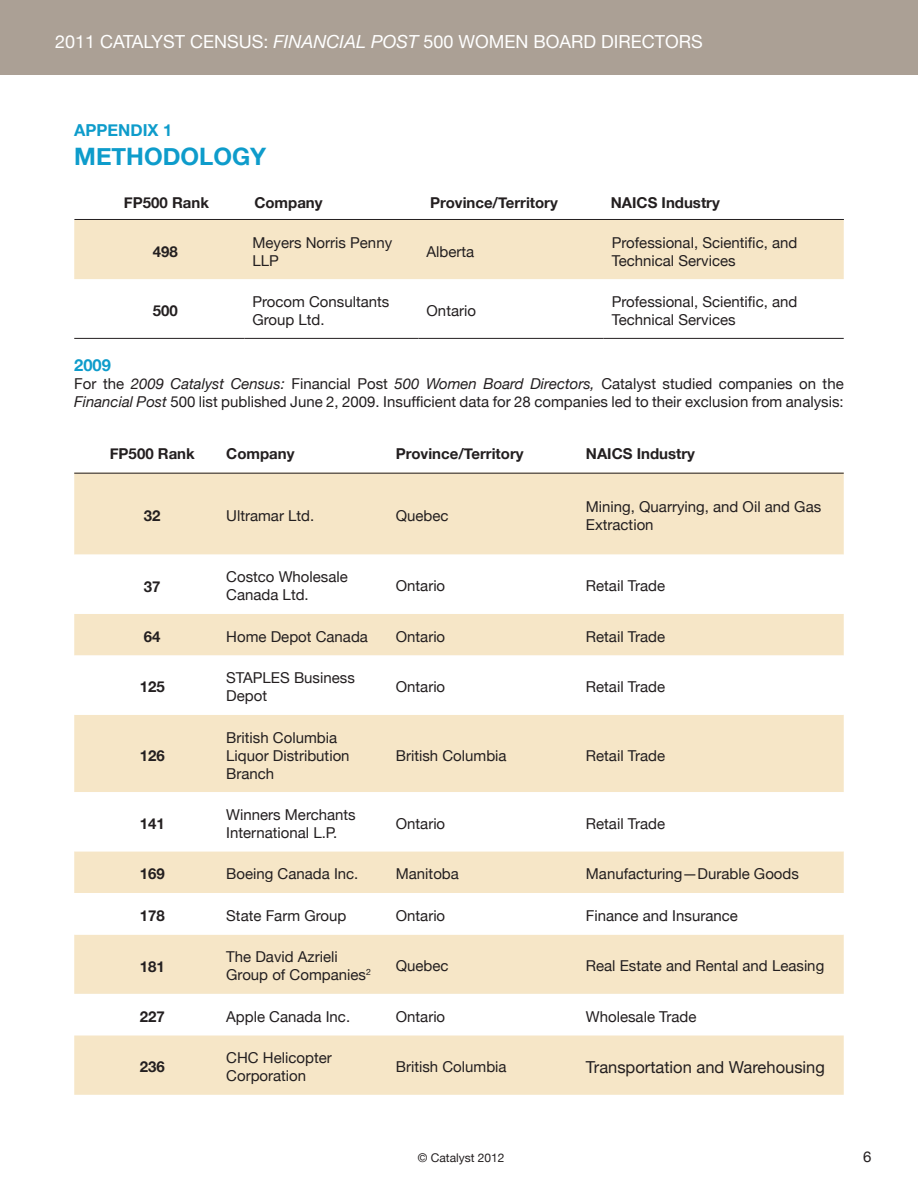
<style>
.page{position:relative;width:918px;height:1188px;background:#fff}
.page>*{position:absolute;margin:0;border:0;box-sizing:border-box;transform-origin:0 0}
.Table_title{font:700 24px "Helvetica Neue";color:#0e9ccb}
.t1{font:18px "Helvetica Neue";color:#fff}
.t2{font:16.5px "Helvetica Neue";color:#231f20}
.Table{font:700 16.5px "Helvetica Neue";color:#0e9ccb}
.body{font:700 16.5px "Helvetica Neue";color:#0e9ccb}
.body-2{font:15px/18px "Helvetica Neue";color:#231f20}
.t3{font:700 15px "Helvetica Neue";color:#231f20}
.t4{font:12px "Helvetica Neue";color:#231f20}
.s1{font-style:italic}
</style>
<div class="page">
<div style="left:0;top:0;width:918px;height:74px;background:#aba095"></div>
<div style="left:74px;top:220px;width:770px;height:59px;background:#f6e6c7"></div>
<hr style="left:74px;top:338px;width:170px;height:1px;background:#231f20">
<hr style="left:244px;top:338px;width:174px;height:1px;background:#231f20">
<hr style="left:418px;top:338px;width:186px;height:1px;background:#231f20">
<hr style="left:604px;top:338px;width:240px;height:1px;background:#231f20">
<svg style="left:74px;top:472px;width:770px;height:1px"></svg>
<div style="left:74px;top:474px;width:770px;height:81px;background:#f6e6c7"></div>
<svg style="left:74px;top:614px;width:770px;height:422px;fill:#f6e6c7"></svg>
<div style="left:74px;top:1036px;width:770px;height:59px;background:#f6e6c7"></div>
<hr style="left:74px;top:473px;width:770px;height:1px;background:#231f20">
<hr style="left:74px;top:219px;width:770px;height:1px;background:#231f20">
<p class="t1" style="left:55px;top:30px;width:649px">2011 CATALYST CENSUS: <span class="s1">FINANCIAL POST</span> 500 WOMEN BOARD DIRECTORS</p>
<p class="Table" style="left:74px;top:120px;width:100px">APPENDIX 1</p>
<p class="Table_title" style="left:74px;top:141px;width:194px">METHODOLOGY</p>
<p class="t3" style="left:124px;top:194px;width:87px">FP500 Rank</p>
<p class="t3" style="left:254px;top:194px;width:70px">Company</p>
<p class="t3" style="left:430px;top:194px;width:129px">Province/Territory</p>
<p class="t3" style="left:611px;top:194px;width:111px">NAICS Industry</p>
<p class="t3" style="left:153px;top:242px;width:27px">498</p>
<p class="body-2" style="left:252px;top:233px;width:141px">Meyers Norris Penny<br>LLP</p>
<p class="body-2" style="left:427px;top:242px;width:49px">Alberta</p>
<p class="body-2" style="left:612px;top:233px;width:187px">Professional, Scientific, and<br>Technical Services</p>
<p class="t3" style="left:153px;top:301px;width:27px">500</p>
<p class="body-2" style="left:252px;top:292px;width:138px">Procom Consultants<br>Group Ltd.</p>
<p class="body-2" style="left:427px;top:301px;width:51px">Ontario</p>
<p class="body-2" style="left:612px;top:292px;width:187px">Professional, Scientific, and<br>Technical Services</p>
<p class="body" style="left:74px;top:354px;width:38px">2009</p>
<p class="body-2" style="left:74px;top:374px;width:771px">For the <span class="s1">2009 Catalyst Census:</span> Financial Post <span class="s1">500 Women Board Directors,</span> Catalyst studied companies on the<br><span class="s1">Financial Post</span> 500 list published June 2, 2009. Insufficient data for 28 companies led to their exclusion from analysis:</p>
<p class="t3" style="left:110px;top:444px;width:87px">FP500 Rank</p>
<p class="t3" style="left:226px;top:444px;width:70px">Company</p>
<p class="t3" style="left:396px;top:444px;width:129px">Province/Territory</p>
<p class="t3" style="left:586px;top:444px;width:111px">NAICS Industry</p>
<p class="t3" style="left:144px;top:506px;width:18px">32</p>
<p class="body-2" style="left:226px;top:506px;width:90px">Ultramar Ltd.</p>
<p class="body-2" style="left:396px;top:506px;width:54px">Quebec</p>
<p class="body-2" style="left:586px;top:497px;width:237px">Mining, Quarrying, and Oil and Gas<br>Extraction</p>
<p class="t3" style="left:144px;top:577px;width:18px">37</p>
<p class="body-2" style="left:226px;top:568px;width:123px">Costco Wholesale<br>Canada Ltd.</p>
<p class="body-2" style="left:396px;top:577px;width:51px">Ontario</p>
<p class="body-2" style="left:586px;top:577px;width:81px">Retail Trade</p>
<p class="t3" style="left:144px;top:627px;width:18px">64</p>
<p class="body-2" style="left:226px;top:627px;width:143px">Home Depot Canada</p>
<p class="body-2" style="left:396px;top:627px;width:51px">Ontario</p>
<p class="body-2" style="left:586px;top:627px;width:81px">Retail Trade</p>
<p class="t3" style="left:140px;top:678px;width:27px">125</p>
<p class="body-2" style="left:226px;top:669px;width:130px">STAPLES Business<br>Depot</p>
<p class="body-2" style="left:396px;top:678px;width:51px">Ontario</p>
<p class="body-2" style="left:586px;top:678px;width:81px">Retail Trade</p>
<p class="t3" style="left:140px;top:746px;width:27px">126</p>
<p class="body-2" style="left:226px;top:728px;width:125px">British Columbia<br>Liquor Distribution<br>Branch</p>
<p class="body-2" style="left:396px;top:746px;width:112px">British Columbia</p>
<p class="body-2" style="left:586px;top:746px;width:81px">Retail Trade</p>
<p class="t3" style="left:140px;top:814px;width:27px">141</p>
<p class="body-2" style="left:226px;top:805px;width:131px">Winners Merchants<br>International L.P.</p>
<p class="body-2" style="left:396px;top:814px;width:51px">Ontario</p>
<p class="body-2" style="left:586px;top:814px;width:81px">Retail Trade</p>
<p class="t3" style="left:140px;top:865px;width:27px">169</p>
<p class="body-2" style="left:226px;top:865px;width:134px">Boeing Canada Inc.</p>
<p class="body-2" style="left:396px;top:865px;width:65px">Manitoba</p>
<p class="body-2" style="left:586px;top:865px;width:215px">Manufacturing—Durable Goods</p>
<p class="t3" style="left:140px;top:906px;width:27px">178</p>
<p class="body-2" style="left:226px;top:906px;width:122px">State Farm Group</p>
<p class="body-2" style="left:396px;top:906px;width:51px">Ontario</p>
<p class="body-2" style="left:586px;top:906px;width:153px">Finance and Insurance</p>
<p class="t3" style="left:140px;top:957px;width:27px">181</p>
<p class="body-2" style="left:226px;top:948px;width:146px">The David Azrieli<br>Group of Companies<sup>2</sup></p>
<p class="body-2" style="left:396px;top:957px;width:54px">Quebec</p>
<p class="body-2" style="left:586px;top:957px;width:240px">Real Estate and Rental and Leasing</p>
<p class="t3" style="left:140px;top:1007px;width:27px">227</p>
<p class="body-2" style="left:226px;top:1007px;width:125px">Apple Canada Inc.</p>
<p class="body-2" style="left:396px;top:1007px;width:51px">Ontario</p>
<p class="body-2" style="left:586px;top:1007px;width:112px">Wholesale Trade</p>
<p class="t3" style="left:140px;top:1058px;width:27px">236</p>
<p class="body-2" style="left:226px;top:1049px;width:107px">CHC Helicopter<br>Corporation</p>
<p class="body-2" style="left:396px;top:1058px;width:112px">British Columbia</p>
<p class="t2" style="left:586px;top:1057px;width:241px">Transportation and Warehousing</p>
<p class="t4" style="left:418px;top:1150px;width:88px">© Catalyst 2012</p>
<p class="body-2" style="left:863px;top:1147px;width:10px">6</p>
</div>
